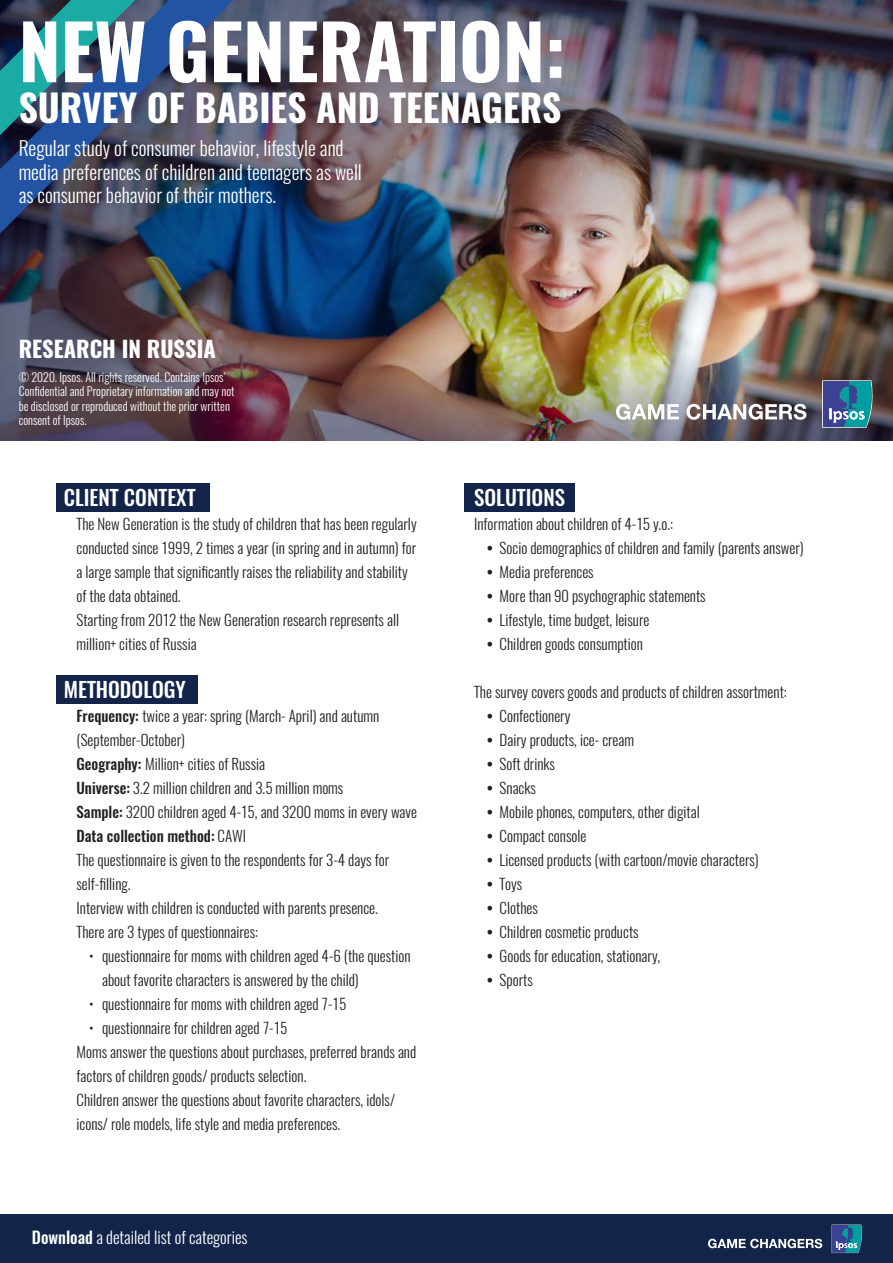
<style>
.page{position:relative;width:893px;height:1263px;background:#fff}
.page>*{position:absolute;margin:0;border:0;box-sizing:border-box;transform-origin:0 0}
.t1{font:700 75px "Oswald";color:#fff}
.t2{font:700 37.5px "Oswald";color:#fff}
.t3{font:700 22.5px "Oswald";color:#fff}
.белый_заголовок{font:500 21px "Oswald";color:#fff}
.t4{font:300 19.5px/23.4px "Oswald";color:#fff}
.t5{font:300 16.5px "Oswald";color:#fff}
.список_с_булитами{font:300 15px/24px "Oswald";color:#231f20}
.t6{font:500 15px "Oswald";color:#231f20}
.t7{font:300 12px/14.4px "Oswald";color:#fff}
.s1{font-weight:500}
.s2{font-weight:300}
</style>
<div class="page">
<div style="left:0;top:1215px;width:893px;height:48px;background:#122449"></div>
<svg style="left:832px;top:1224px;width:30px;height:29px"></svg>
<svg style="left:708px;top:1239px;width:114px;height:9px"></svg>
<div style="left:56px;top:483px;width:154px;height:28px;background:#122449"></div>
<div style="left:465px;top:483px;width:110px;height:28px;background:#122449"></div>
<div style="left:56px;top:675px;width:142px;height:29px;background:#122449"></div>
<img style="left:0;top:0;width:893px;height:440px">
<svg style="left:0;top:0;width:233px;height:233px"></svg>
<svg style="left:0;top:0;width:135px;height:135px"></svg>
<svg style="left:822px;top:380px;width:50px;height:48px"></svg>
<svg style="left:616px;top:404px;width:190px;height:16px"></svg>
<p class="t1" style="left:19px;top:0;width:548px">NEW GENERATION:</p>
<p class="t2" style="left:19px;top:81px;width:544px">SURVEY OF BABIES AND TEENAGERS</p>
<p class="t4" style="left:19px;top:137px;width:345px">Regular study of consumer behavior, lifestyle and media preferences of children and teenagers as well</p>
<p class="t4" style="left:19px;top:184px;width:259px">as consumer behavior of their mothers.</p>
<p class="t3" style="left:19px;top:333px;width:199px">RESEARCH IN RUSSIA</p>
<p class="t7" style="left:19px;top:370px;width:217px">© 2020. Ipsos. All rights reserved. Contains Ipsos’ Confidential and Proprietary information and may not be disclosed or reproduced without the prior written consent of Ipsos.</p>
<p class="белый_заголовок" style="left:64px;top:482px;width:133px">CLIENT CONTEXT</p>
<p class="список_с_булитами" style="left:77px;top:511px;width:342px">The New Generation is the study of children that has been regularly conducted since 1999, 2 times a year (in spring and in autumn) for a large sample that significantly raises the reliability and stability of the data obtained.</p>
<p class="список_с_булитами" style="left:77px;top:607px;width:324px">Starting from 2012 the New Generation research represents all million+ cities of Russia</p>
<p class="белый_заголовок" style="left:64px;top:674px;width:123px">METHODOLOGY</p>
<p class="список_с_булитами" style="left:77px;top:703px;width:304px"><span class="s1">Frequency:</span> twice a year: spring (March- April) and autumn (September-October)</p>
<p class="список_с_булитами" style="left:77px;top:751px;width:190px"><span class="s1">Geography:</span> Million+ cities of Russia</p>
<p class="список_с_булитами" style="left:77px;top:775px;width:268px"><span class="s1">Universe:</span> 3.2 million children and 3.5 million moms</p>
<p class="список_с_булитами" style="left:77px;top:799px;width:342px"><span class="s1">Sample:</span> 3200 children aged 4-15, and 3200 moms in every wave</p>
<p class="t6" style="left:77px;top:825px;width:171px">Data collection method: <span class="s2">CAWI</span></p>
<p class="список_с_булитами" style="left:77px;top:847px;width:314px">The questionnaire is given to the respondents for 3-4 days for self-filling.</p>
<p class="список_с_булитами" style="left:77px;top:895px;width:303px">Interview with children is conducted with parents presence.</p>
<p class="список_с_булитами" style="left:77px;top:919px;width:183px">There are 3 types of questionnaires:</p>
<p class="список_с_булитами" style="left:102px;top:943px;width:310px;text-indent:-13px">• questionnaire for moms with children aged 4-6 (the question about favorite characters is answered by the child)</p>
<p class="список_с_булитами" style="left:89px;top:991px;width:258px">• questionnaire for moms with children aged 7-15</p>
<p class="список_с_булитами" style="left:89px;top:1015px;width:200px">• questionnaire for children aged 7-15</p>
<p class="список_с_булитами" style="left:77px;top:1039px;width:341px">Moms answer the questions about purchases, preferred brands and factors of children goods/ products selection.</p>
<p class="список_с_булитами" style="left:77px;top:1087px;width:320px">Children answer the questions about favorite characters, idols/ icons/ role models, life style and media preferences.</p>
<p class="t5" style="left:32px;top:1226px;width:217px"><span class="s1">Download</span> a detailed list of categories</p>
<p class="белый_заголовок" style="left:474px;top:482px;width:92px">SOLUTIONS</p>
<p class="список_с_булитами" style="left:474px;top:511px;width:200px">Information about children of 4-15 y.o.:</p>
<p class="список_с_булитами" style="left:487px;top:535px;width:318px"><span class="s1">•</span> Socio demographics of children and family (parents answer)</p>
<p class="список_с_булитами" style="left:487px;top:559px;width:108px"><span class="s1">•</span> Media preferences</p>
<p class="список_с_булитами" style="left:487px;top:583px;width:220px"><span class="s1">•</span> More than 90 psychographic statements</p>
<p class="список_с_булитами" style="left:487px;top:607px;width:164px"><span class="s1">•</span> Lifestyle, time budget, leisure</p>
<p class="список_с_булитами" style="left:487px;top:631px;width:158px"><span class="s1">•</span> Children goods consumption</p>
<p class="список_с_булитами" style="left:474px;top:679px;width:314px">The survey covers goods and products of children assortment:</p>
<p class="список_с_булитами" style="left:487px;top:703px;width:85px"><span class="s1">•</span> Confectionery</p>
<p class="список_с_булитами" style="left:487px;top:727px;width:149px"><span class="s1">•</span> Dairy products, ice- cream</p>
<p class="список_с_булитами" style="left:487px;top:751px;width:70px"><span class="s1">•</span> Soft drinks</p>
<p class="список_с_булитами" style="left:487px;top:775px;width:51px"><span class="s1">•</span> Snacks</p>
<p class="список_с_булитами" style="left:487px;top:799px;width:214px"><span class="s1">•</span> Mobile phones, computers, other digital</p>
<p class="список_с_булитами" style="left:487px;top:823px;width:101px"><span class="s1">•</span> Compact console</p>
<p class="список_с_булитами" style="left:487px;top:847px;width:273px"><span class="s1">•</span> Licensed products (with cartoon/movie characters)</p>
<p class="список_с_булитами" style="left:487px;top:871px;width:37px"><span class="s1">•</span> Toys</p>
<p class="список_с_булитами" style="left:487px;top:895px;width:52px"><span class="s1">•</span> Clothes</p>
<p class="список_с_булитами" style="left:487px;top:919px;width:153px"><span class="s1">•</span> Children cosmetic products</p>
<p class="список_с_булитами" style="left:487px;top:943px;width:175px"><span class="s1">•</span> Goods for education, stationary,</p>
<p class="список_с_булитами" style="left:487px;top:967px;width:47px"><span class="s1">•</span> Sports</p>
</div>
